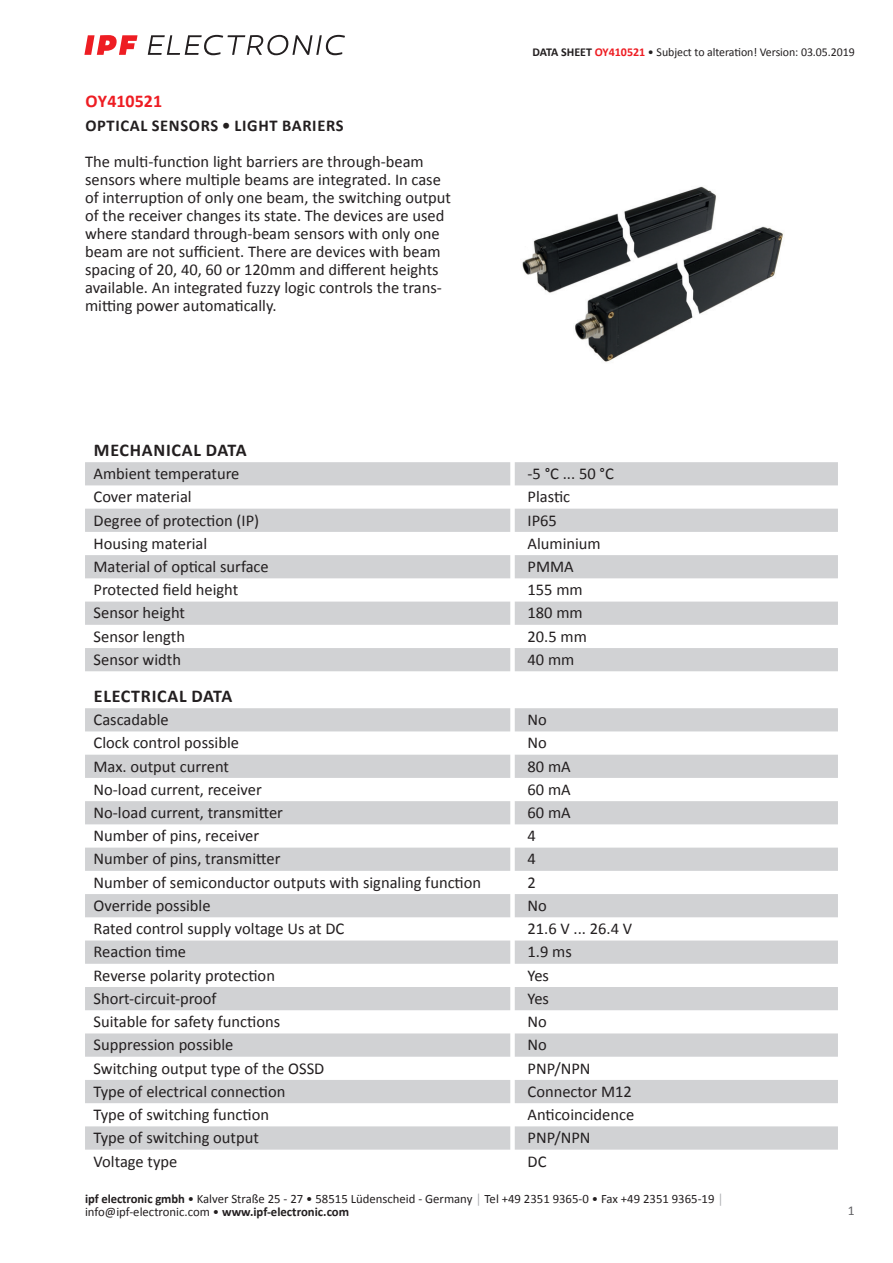
<style>
.page{position:relative;width:893px;height:1263px;background:#fff}
.page>*{position:absolute;margin:0;border:0;box-sizing:border-box;transform-origin:0 0}
.t1{font:700 18px "Calibri";letter-spacing:.04em;color:#231f20}
.t2{font:700 18px "Calibri";color:#ee1d23}
.t3{font:16.5px/18px "Calibri";color:#231f20}
.t4{font:700 16.5px "Calibri";letter-spacing:.04em;color:#231f20}
.t5{font:13.5px "Calibri";color:#636366}
.t6{font:12.75px/12.6px "Calibri";color:#231f20}
.t7{font:12px "Calibri";letter-spacing:-.005em;color:#231f20}
.s1{font-weight:700}
.s2{font-weight:700;color:#ee1d23}
.s3{color:#a8a9ad}
</style>
<div class="page">
<svg style="left:148px;top:35px;width:197px;height:20px"></svg>
<svg style="left:84px;top:35px;width:54px;height:20px"></svg>
<svg style="left:85px;top:462px;width:753px;height:209px;fill:#d1d2d4"></svg>
<svg style="left:85px;top:708px;width:753px;height:441px;fill:#d4d5d7"></svg>
<img style="left:522px;top:186px;width:261px;height:176px">
<p class="t2" style="left:85px;top:88px;width:78px">OY410521</p>
<p class="t4" style="left:85px;top:114px;width:260px">OPTICAL SENSORS • LIGHT BARIERS</p>
<p class="t3" style="left:85px;top:152px;width:368px">The multi-function light barriers are through-beam sensors where multiple beams are integrated. In case of interruption of only one beam, the switching output of the receiver changes its state. The devices are used where standard through-beam sensors with only one beam are not sufficient. There are devices with beam spacing of 20, 40, 60 or 120mm and different heights available. An integrated fuzzy logic controls the trans&shy;mitting power automatically.</p>
<p class="t7" style="left:533px;top:44px;width:324px"><span class="s1">DATA SHEET</span> <span class="s2">OY410521</span> • Subject to alteration! Version: 03.05.2019</p>
<p class="t1" style="left:94px;top:437px;width:154px">MECHANICAL DATA</p>
<p class="t3" style="left:94px;top:464px;width:147px">Ambient temperature</p>
<p class="t3" style="left:527px;top:464px;width:88px">-5 °C ... 50 °C</p>
<p class="t3" style="left:94px;top:487px;width:100px">Cover material</p>
<p class="t3" style="left:527px;top:487px;width:44px">Plastic</p>
<p class="t3" style="left:94px;top:511px;width:167px">Degree of protection (IP)</p>
<p class="t3" style="left:527px;top:511px;width:31px">IP65</p>
<p class="t3" style="left:94px;top:534px;width:115px">Housing material</p>
<p class="t3" style="left:527px;top:534px;width:75px">Aluminium</p>
<p class="t3" style="left:94px;top:557px;width:177px">Material of optical surface</p>
<p class="t3" style="left:527px;top:557px;width:48px">PMMA</p>
<p class="t3" style="left:94px;top:580px;width:146px">Protected field height</p>
<p class="t3" style="left:527px;top:580px;width:57px">155 mm</p>
<p class="t3" style="left:94px;top:603px;width:93px">Sensor height</p>
<p class="t3" style="left:527px;top:603px;width:57px">180 mm</p>
<p class="t3" style="left:94px;top:627px;width:93px">Sensor length</p>
<p class="t3" style="left:527px;top:627px;width:61px">20.5 mm</p>
<p class="t3" style="left:94px;top:650px;width:89px">Sensor width</p>
<p class="t3" style="left:527px;top:650px;width:48px">40 mm</p>
<p class="t1" style="left:94px;top:683px;width:140px">ELECTRICAL DATA</p>
<p class="t3" style="left:94px;top:710px;width:77px">Cascadable</p>
<p class="t3" style="left:527px;top:710px;width:21px">No</p>
<p class="t3" style="left:94px;top:733px;width:147px">Clock control possible</p>
<p class="t3" style="left:527px;top:733px;width:21px">No</p>
<p class="t3" style="left:94px;top:757px;width:137px">Max. output current</p>
<p class="t3" style="left:527px;top:757px;width:45px">80 mA</p>
<p class="t3" style="left:94px;top:780px;width:170px">No-load current, receiver</p>
<p class="t3" style="left:527px;top:780px;width:45px">60 mA</p>
<p class="t3" style="left:94px;top:803px;width:191px">No-load current, transmitter</p>
<p class="t3" style="left:527px;top:803px;width:45px">60 mA</p>
<p class="t3" style="left:94px;top:826px;width:167px">Number of pins, receiver</p>
<p class="t3" style="left:527px;top:826px;width:10px">4</p>
<p class="t3" style="left:94px;top:849px;width:188px">Number of pins, transmitter</p>
<p class="t3" style="left:527px;top:849px;width:10px">4</p>
<p class="t3" style="left:94px;top:873px;width:389px">Number of semiconductor outputs with signaling function</p>
<p class="t3" style="left:527px;top:873px;width:10px">2</p>
<p class="t3" style="left:94px;top:896px;width:119px">Override possible</p>
<p class="t3" style="left:527px;top:896px;width:21px">No</p>
<p class="t3" style="left:94px;top:919px;width:252px">Rated control supply voltage Us at DC</p>
<p class="t3" style="left:527px;top:919px;width:106px">21.6 V ... 26.4 V</p>
<p class="t3" style="left:94px;top:942px;width:94px">Reaction time</p>
<p class="t3" style="left:527px;top:942px;width:46px">1.9 ms</p>
<p class="t3" style="left:94px;top:966px;width:183px">Reverse polarity protection</p>
<p class="t3" style="left:527px;top:966px;width:23px">Yes</p>
<p class="t3" style="left:94px;top:989px;width:125px">Short-circuit-proof</p>
<p class="t3" style="left:527px;top:989px;width:23px">Yes</p>
<p class="t3" style="left:94px;top:1012px;width:188px">Suitable for safety functions</p>
<p class="t3" style="left:527px;top:1012px;width:21px">No</p>
<p class="t3" style="left:94px;top:1035px;width:141px">Suppression possible</p>
<p class="t3" style="left:527px;top:1035px;width:21px">No</p>
<p class="t3" style="left:94px;top:1059px;width:232px">Switching output type of the OSSD</p>
<p class="t3" style="left:527px;top:1059px;width:65px">PNP/NPN</p>
<p class="t3" style="left:94px;top:1082px;width:193px">Type of electrical connection</p>
<p class="t3" style="left:527px;top:1082px;width:106px">Connector M12</p>
<p class="t3" style="left:94px;top:1105px;width:177px">Type of switching function</p>
<p class="t3" style="left:527px;top:1105px;width:108px">Anticoincidence</p>
<p class="t3" style="left:94px;top:1128px;width:167px">Type of switching output</p>
<p class="t3" style="left:527px;top:1128px;width:65px">PNP/NPN</p>
<p class="t3" style="left:94px;top:1151px;width:85px">Voltage type</p>
<p class="t3" style="left:527px;top:1151px;width:20px">DC</p>
<p class="t6" style="left:85px;top:1192px;width:640px"><span class="s1">ipf electronic gmbh</span> • Kalver Straße 25 - 27 • 58515 Lüdenscheid - Germany <span class="s3">│</span> Tel +49 2351 9365-0 • Fax +49 2351 9365-19 <span class="s3">│ </span>info@ipf-electronic.com • <span class="s1">www.ipf-electronic.com</span></p>
<p class="t5" style="left:848px;top:1201px;width:8px">1</p>
</div>
